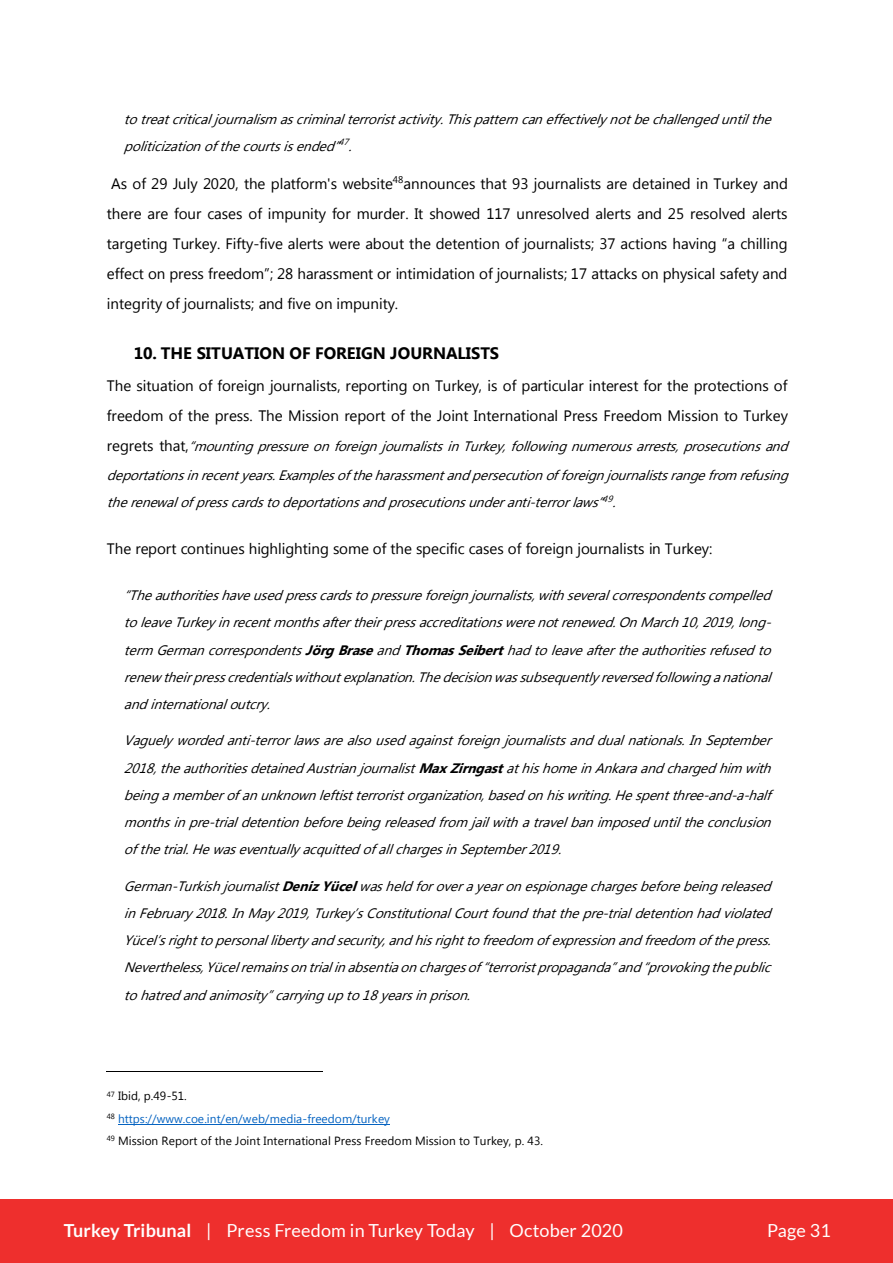
<style>
.page{position:relative;width:893px;height:1263px;background:#fff}
.page>*{position:absolute;margin:0;border:0;box-sizing:border-box;transform-origin:0 0}
.t1{font:18px "Lato";letter-spacing:.01em;color:#fff}
.t2{font:700 16.5px "Myanmar Text";color:#000}
.t3{font:15.15px/30.2px "Myanmar Text";letter-spacing:-.005em;color:#000;text-align:justify}
.t4{font:italic 13.65px/27.3px "Myanmar Text";color:#000;text-align:justify}
.t5{font:11.85px/22.4px "Myanmar Text";color:#000}
.s1{font-style:normal;font-size:15.15px}
.s2{font-weight:700}
.s3{color:#0563c1}
</style>
<div class="page">
<hr style="left:107px;top:1071px;width:216px;height:1px;background:#000">
<hr style="left:118px;top:1124px;width:272px;height:1px;background:#0563c1">
<div style="left:0;top:1199px;width:893px;height:64px;background:#ee2f2d"></div>
<p class="t4" style="left:124px;top:106px;width:656px">totreatcriticaljournalismascriminalterroristactivity.Thispatterncaneffectivelynotbechallengeduntilthe politicization ofthecourtsisended”<sup>47</sup>.</p>
<p class="t3" style="left:107px;top:168px;width:683px">As of 29 July 2020, the platform's website<sup>48</sup>announces that 93 journalists are detained in Turkey and there are four cases of impunity for murder. It showed 117 unresolved alerts and 25 resolved alerts targeting Turkey. Fifty-five alerts were about the detention of journalists; 37 actions having “a chilling effect on press freedom”; 28 harassment or intimidation of journalists; 17 attacks on physical safety and integrity of journalists; and five on impunity.</p>
<p class="t2" style="left:134px;top:344px;width:367px">10. THE SITUATION OF FOREIGN JOURNALISTS</p>
<p class="t3" style="left:107px;top:371px;width:683px">The situation of foreign journalists, reporting on Turkey, is of particular interest for the protections of freedom of the press. The Mission report of the Joint International Press Freedom Mission to Turkey</p>
<p class="t4" style="left:107px;top:432px;width:691px;line-height:28.5px"><span class="s1">r e g r e t s t h a t ,</span> “mountingpressureonforeignjournalistsinTurkey,followingnumerousarrests,prosecutionsand deportationsinrecentyears.Examplesoftheharassmentandpersecutionofforeignjournalistsrangefromrefusing</p>
<p class="t4" style="left:107px;top:489px;width:518px">therenewalofpresscardstodeportationsandprosecutionsunderanti-terrorlaws”<sup>49</sup>.</p>
<p class="t3" style="left:107px;top:533px;width:607px">The report continues highlighting some of the specific cases of foreign journalists in Turkey:</p>
<p class="t4" style="left:124px;top:582px;width:656px">“Theauthoritieshaveused press cardstopressureforeignjournalists,withseveralcorrespondentscompelled toleaveTurkeyinrecentmonthsaftertheirpressaccreditationswerenot renewed.OnMarch10,2019,long&shy;termGermancorrespondents <span class="s2">JörgBrase</span> and<span class="s2">ThomasSeibert</span> hadtoleaveaftertheauthoritiesrefusedto renewtheirpresscredentialswithoutexplanation. Thedecisionwassubsequentlyreversedfollowinganational andinternationaloutcry.</p>
<p class="t4" style="left:124px;top:727px;width:656px">Vaguelywordedanti-terrorlawsarealsousedagainstforeignjournalistsanddualnationals.InSeptember 2018,theauthoritiesdetainedAustrianjournalist<span class="s2">MaxZirngast</span> athishomeinAnkaraandchargedhimwith beingamemberofanunknownleftistterroristorganization,basedonhiswriting. Hespentthree-and-a-half monthsinpre-trialdetentionbeforebeingreleasedfromjailwithatravelbanimposeduntiltheconclusion ofthetrial.HewaseventuallyacquittedofallchargesinSeptember2019.</p>
<p class="t4" style="left:124px;top:873px;width:656px">German-Turkishjournalist<span class="s2">DenizYücel</span> washeldforoverayearonespionagechargesbeforebeingreleased inFebruary2018.InMay2019,Turkey’sConstitutionalCourtfoundthatthepre-trialdetentionhadviolated Yücel’srighttopersonallibertyandsecurity,andhisrighttofreedomofexpressionandfreedomofthepress.<br>Nevertheless,Yücelremainsontrialinabsentiaonchargesof“terroristpropaganda”and“provokingthepublic tohatredandanimosity”carryingupto18yearsinprison.</p>
<p class="t5" style="left:107px;top:1085px;width:438px"><sup>47</sup> Ibid, p.49-51.<br><sup>48</sup> <span class="s3">https://www.coe.int/en/web/media-freedom/turkey<br></span><sup>49</sup> Mission Report of the Joint International Press Freedom Mission to Turkey, p. 43.</p>
<h1 class="t1" style="left:64px;top:1220px;width:561px"><span class="s2">Turkey Tribunal</span> | Press Freedom in Turkey Today | October 2020</h1>
<h1 class="t1" style="left:767px;top:1220px;width:65px">Page 31</h1>
</div>
